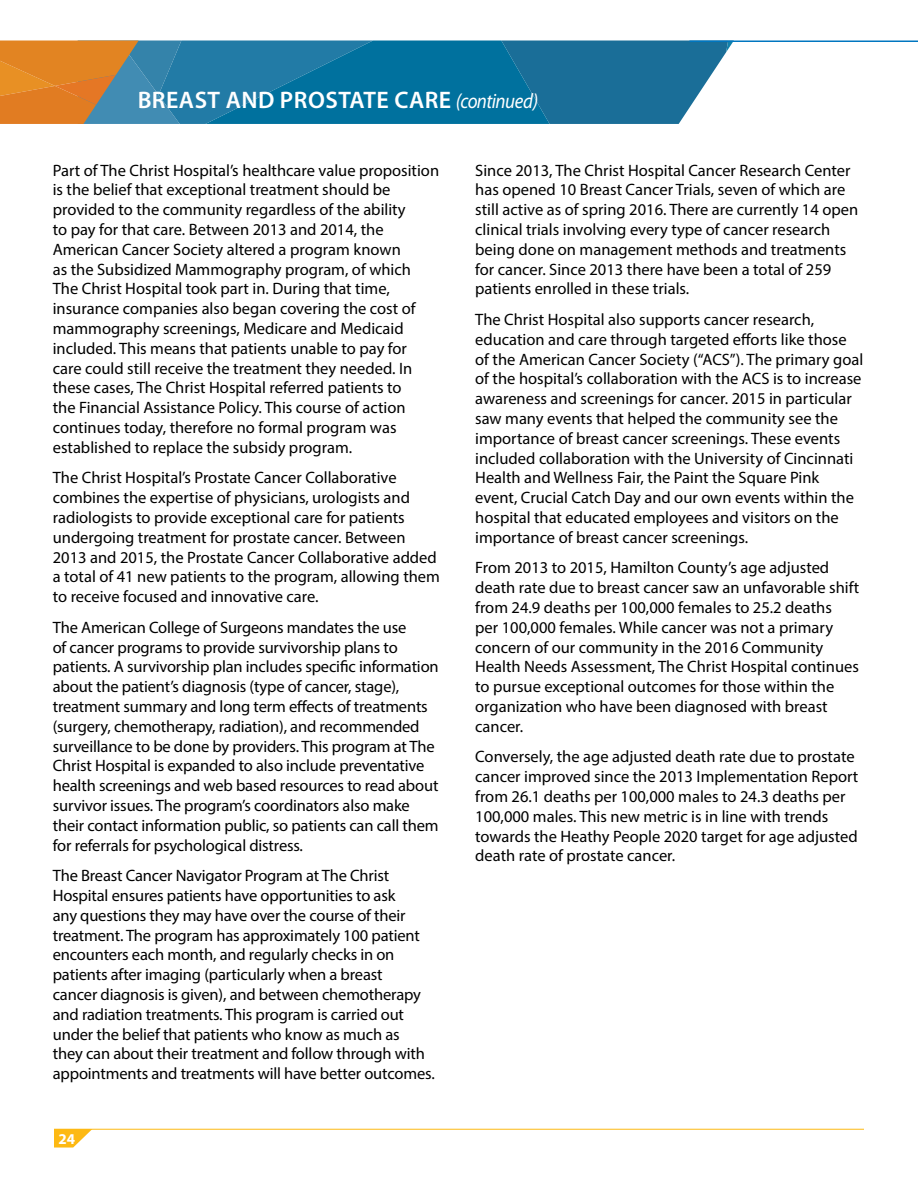
<style>
.page{position:relative;width:918px;height:1188px;background:#fff}
.page>*{position:absolute;margin:0;border:0;box-sizing:border-box;transform-origin:0 0}
.t1{font:600 24px "Myriad Pro";letter-spacing:.02em;color:#fff}
.t2{font:16.5px/19.8px "Myriad Pro";color:#000}
.t3{font:700 15px "Myriad Pro";color:#fff}
.s1{font-weight:400;font-style:italic;font-size:21px}
</style>
<div class="page">
<svg style="left:0;top:40px;width:733px;height:84px;background:#3d7c90"></svg>
<svg style="left:54px;top:1130px;width:38px;height:18px"></svg>
<hr style="left:54px;top:1129px;width:810px;height:1px;background:#fdb913">
<hr style="left:689px;top:40px;width:229px;height:2px;background:#0076c0">
<h1 class="t1" style="left:138px;top:84px;width:402px">BREAST AND PROSTATE CARE <span class="s1">(continued)</span></h1>
<p class="t2" style="left:53px;top:160px;width:388px">Part of The Christ Hospital’s healthcare value proposition is the belief that exceptional treatment should be provided to the community regardless of the ability<br>to pay for that care. Between 2013 and 2014, the American Cancer Society altered a program known<br>as the Subsidized Mammography program, of which The Christ Hospital took part in. During that time, insurance companies also began covering the cost of mammography screenings, Medicare and Medicaid included. This means that patients unable to pay for care could still receive the treatment they needed. In these cases, The Christ Hospital referred patients to<br>the Financial Assistance Policy. This course of action continues today, therefore no formal program was established to replace the subsidy program.</p>
<p class="t2" style="left:53px;top:468px;width:389px">The Christ Hospital’s Prostate Cancer Collaborative combines the expertise of physicians, urologists and radiologists to provide exceptional care for patients undergoing treatment for prostate cancer. Between 2013 and 2015, the Prostate Cancer Collaborative added a total of 41 new patients to the program, allowing them to receive focused and innovative care.</p>
<p class="t2" style="left:53px;top:617px;width:387px">The American College of Surgeons mandates the use<br>of cancer programs to provide survivorship plans to patients. A survivorship plan includes specific information about the patient’s diagnosis (type of cancer, stage), treatment summary and long term effects of treatments (surgery, chemotherapy, radiation), and recommended surveillance to be done by providers. This program at The Christ Hospital is expanded to also include preventative health screenings and web based resources to read about survivor issues. The program’s coordinators also make their contact information public, so patients can call them for referrals for psychological distress.</p>
<p class="t2" style="left:53px;top:866px;width:384px">The Breast Cancer Navigator Program at The Christ Hospital ensures patients have opportunities to ask<br>any questions they may have over the course of their treatment. The program has approximately 100 patient encounters each month, and regularly checks in on patients after imaging (particularly when a breast<br>cancer diagnosis is given), and between chemotherapy and radiation treatments. This program is carried out under the belief that patients who know as much as<br>they can about their treatment and follow through with appointments and treatments will have better outcomes.</p>
<p class="t3" style="left:58px;top:1130px;width:18px">24</p>
<p class="t2" style="left:475px;top:160px;width:385px">Since 2013, The Christ Hospital Cancer Research Center has opened 10 Breast Cancer Trials, seven of which are still active as of spring 2016. There are currently 14 open clinical trials involving every type of cancer research being done on management methods and treatments for cancer. Since 2013 there have been a total of 259 patients enrolled in these trials.</p>
<p class="t2" style="left:475px;top:309px;width:390px">The Christ Hospital also supports cancer research, education and care through targeted efforts like those of the American Cancer Society (“ACS”). The primary goal of the hospital’s collaboration with the ACS is to increase awareness and screenings for cancer. 2015 in particular saw many events that helped the community see the importance of breast cancer screenings. These events included collaboration with the University of Cincinnati Health and Wellness Fair, the Paint the Square Pink event, Crucial Catch Day and our own events within the hospital that educated employees and visitors on the importance of breast cancer screenings.</p>
<p class="t2" style="left:475px;top:558px;width:385px">From 2013 to 2015, Hamilton County’s age adjusted death rate due to breast cancer saw an unfavorable shift from 24.9 deaths per 100,000 females to 25.2 deaths<br>per 100,000 females. While cancer was not a primary concern of our community in the 2016 Community Health Needs Assessment, The Christ Hospital continues to pursue exceptional outcomes for those within the organization who have been diagnosed with breast cancer.</p>
<p class="t2" style="left:475px;top:747px;width:385px">Conversely, the age adjusted death rate due to prostate cancer improved since the 2013 Implementation Report from 26.1 deaths per 100,000 males to 24.3 deaths per 100,000 males. This new metric is in line with trends towards the Heathy People 2020 target for age adjusted death rate of prostate cancer.</p>
</div>
